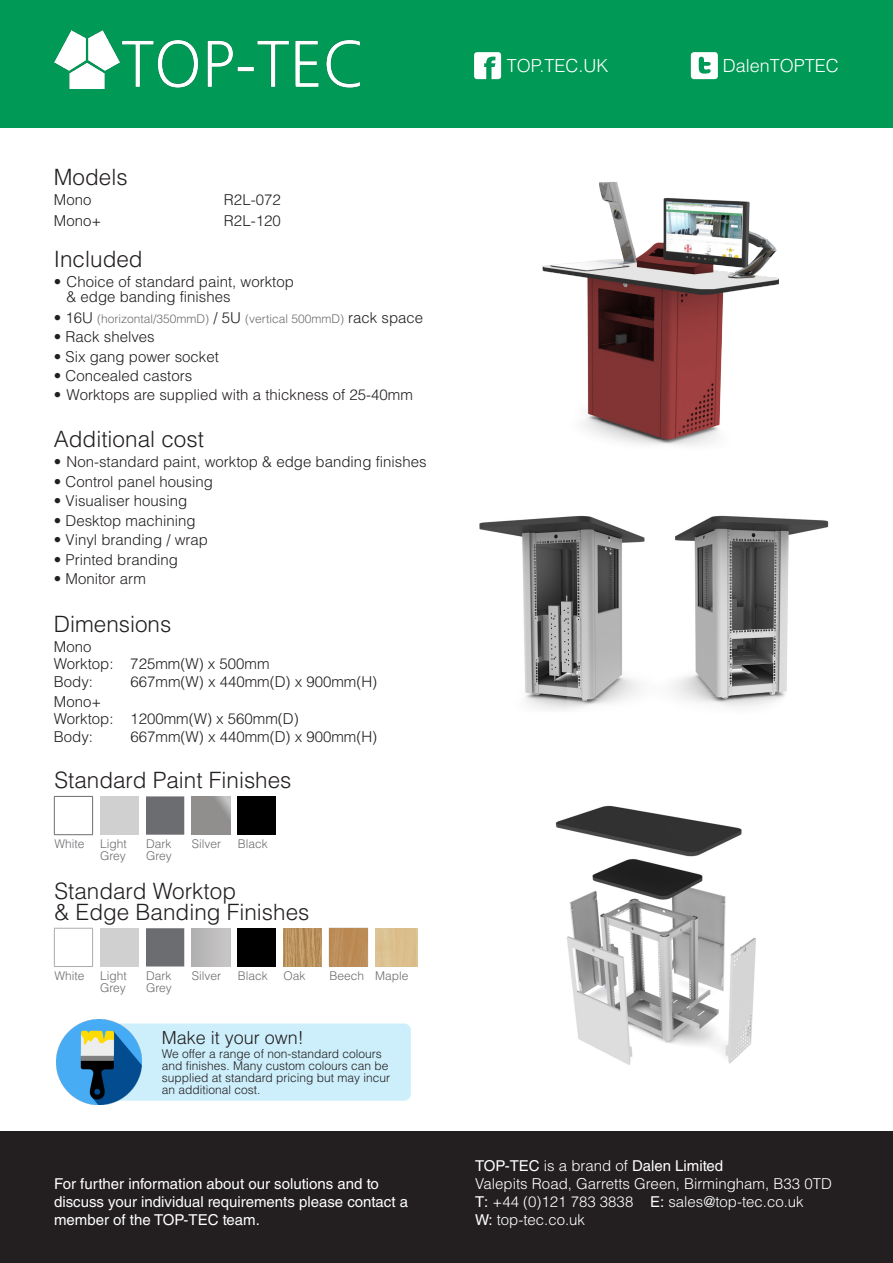
<style>
.page{position:relative;width:893px;height:1263px;background:#fff}
.page>*{position:absolute;margin:0;border:0;box-sizing:border-box;transform-origin:0 0}
.Main_SUBTITLE{font:300 22.5px "Helvetica LT Std";color:#231f20}
.t1{font:300 18px "Helvetica LT Std";color:#fff}
.Body_Style{font:300 18px "Helvetica LT Std";color:#231f20}
.Main_BODY{font:300 15px "Helvetica LT Std";color:#231f20}
.t2{font:15px/18px "Helvetica LT Std";color:#fff}
.t3{font:300 15px "Helvetica LT Std";color:#fff}
.Main_BODY_BULLETS{font:300 15px "Helvetica LT Std";color:#231f20}
.t4{font:300 12px/12px "Helvetica LT Std";color:#6c6d70}
.t5{font:300 12px/12px "Helvetica LT Std";color:#231f20}
.s1{font-size:15px;color:#231f20}
.s2{font-weight:300}
.s3{font-weight:400}
</style>
<div class="page">
<div style="left:0;top:0;width:893px;height:128px;background:#009956"></div>
<div style="left:0;top:1131px;width:893px;height:132px;background:#231f20"></div>
<img style="left:54px;top:30px;width:305px;height:59px">
<svg style="left:474px;top:52px;width:27px;height:27px"></svg>
<svg style="left:691px;top:52px;width:27px;height:27px"></svg>
<img style="left:479px;top:515px;width:350px;height:195px">
<img style="left:555px;top:805px;width:201px;height:260px">
<div style="left:100px;top:796px;width:38px;height:39px;background:#cfd0cf"></div>
<svg style="left:146px;top:796px;width:38px;height:170px"></svg>
<svg style="left:192px;top:796px;width:38px;height:39px"></svg>
<div style="left:238px;top:796px;width:38px;height:39px;background:#000001"></div>
<div style="left:100px;top:928px;width:38px;height:38px;background:#cfd0cf"></div>
<div style="left:192px;top:928px;width:38px;height:38px;background:#bdbcbc"></div>
<div style="left:238px;top:928px;width:38px;height:38px;background:#000001"></div>
<hr style="left:54px;top:796px;width:39px;height:1px;background:#6c6d70">
<hr style="left:54px;top:797px;width:1px;height:37px;background:#6c6d70">
<hr style="left:92px;top:797px;width:1px;height:37px;background:#6c6d70">
<hr style="left:54px;top:834px;width:39px;height:1px;background:#6c6d70">
<hr style="left:54px;top:928px;width:39px;height:1px;background:#aaabaf">
<hr style="left:54px;top:928px;width:1px;height:38px;background:#aaabaf">
<hr style="left:92px;top:928px;width:1px;height:38px;background:#aaabaf">
<hr style="left:329px;top:928px;width:1px;height:38px;background:#aaabaf">
<hr style="left:367px;top:928px;width:1px;height:38px;background:#aaabaf">
<hr style="left:54px;top:966px;width:39px;height:1px;background:#aaabaf">
<hr style="left:329px;top:966px;width:39px;height:1px;background:#aaabaf">
<img style="left:283px;top:928px;width:39px;height:38px">
<img style="left:330px;top:928px;width:37px;height:38px">
<img style="left:375px;top:928px;width:43px;height:38px">
<div style="left:89px;top:1023px;width:322px;height:78px;background:#cdeffb;border-radius:7px"></div>
<img style="left:56px;top:1020px;width:85px;height:84px">
<img style="left:542px;top:182px;width:237px;height:264px">
<p class="Main_SUBTITLE" style="left:54px;top:162px;width:75px">Models</p>
<p class="Main_BODY" style="left:54px;top:190px;width:39px">Mono</p>
<p class="Main_BODY" style="left:224px;top:190px;width:58px">R2L-072</p>
<p class="Main_BODY" style="left:54px;top:211px;width:49px">Mono+</p>
<p class="Main_BODY" style="left:224px;top:211px;width:58px">R2L-120</p>
<p class="Main_SUBTITLE" style="left:54px;top:245px;width:90px">Included</p>
<p class="Main_BODY" style="left:54px;top:272px;width:242px">• Choice of standard paint, worktop</p>
<p class="Main_BODY_BULLETS" style="left:66px;top:287px;width:166px">&amp; edge banding finishes</p>
<p class="t4" style="left:54px;top:313px;width:371px"><span class="s1">• 16U</span> (horizontal/350mmD) <span class="s1">/ 5U</span> (vertical 500mmD) <span class="s1">rack space</span></p>
<p class="Main_BODY" style="left:54px;top:328px;width:102px">• Rack shelves</p>
<p class="Main_BODY" style="left:54px;top:347px;width:167px">• Six gang power socket</p>
<p class="Main_BODY" style="left:54px;top:366px;width:140px">• Concealed castors</p>
<p class="Main_BODY" style="left:54px;top:385px;width:360px">• Worktops are supplied with a thickness of 25-40mm</p>
<p class="Main_SUBTITLE" style="left:54px;top:425px;width:152px">Additional cost</p>
<p class="Main_BODY" style="left:54px;top:452px;width:374px">• Non-standard paint, worktop &amp; edge banding finishes</p>
<p class="Main_BODY" style="left:54px;top:472px;width:160px">• Control panel housing</p>
<p class="Main_BODY" style="left:54px;top:491px;width:135px">• Visualiser housing</p>
<p class="Main_BODY" style="left:54px;top:511px;width:143px">• Desktop machining</p>
<p class="Main_BODY" style="left:54px;top:530px;width:156px">• Vinyl branding / wrap</p>
<p class="Main_BODY" style="left:54px;top:550px;width:126px">• Printed branding</p>
<p class="Main_BODY" style="left:54px;top:570px;width:93px">• Monitor arm</p>
<p class="Main_SUBTITLE" style="left:54px;top:610px;width:119px">Dimensions</p>
<p class="Main_BODY" style="left:54px;top:637px;width:39px">Mono</p>
<p class="Main_BODY" style="left:54px;top:654px;width:217px">Worktop: 725mm(W) x 500mm</p>
<p class="Main_BODY" style="left:54px;top:672px;width:41px">Body:</p>
<p class="Main_BODY" style="left:131px;top:672px;width:248px">667mm(W) x 440mm(D) x 900mm(H)</p>
<p class="Main_BODY" style="left:54px;top:692px;width:49px">Mono+</p>
<p class="Main_BODY" style="left:54px;top:709px;width:246px">Worktop: 1200mm(W) x 560mm(D)</p>
<p class="Main_BODY" style="left:54px;top:727px;width:41px">Body:</p>
<p class="Main_BODY" style="left:131px;top:727px;width:248px">667mm(W) x 440mm(D) x 900mm(H)</p>
<p class="Main_SUBTITLE" style="left:54px;top:766px;width:239px">Standard Paint Finishes</p>
<p class="t4" style="left:54px;top:837px;width:32px">White</p>
<p class="t4" style="left:100px;top:837px;width:28px">Light<br>Grey</p>
<p class="t4" style="left:146px;top:837px;width:27px">Dark<br>Grey</p>
<p class="t4" style="left:192px;top:837px;width:31px">Silver</p>
<p class="t4" style="left:238px;top:837px;width:32px">Black</p>
<p class="Main_SUBTITLE" style="left:54px;top:877px;width:183px">Standard Worktop</p>
<p class="Main_SUBTITLE" style="left:54px;top:898px;width:257px">&amp; Edge Banding Finishes</p>
<p class="t4" style="left:54px;top:970px;width:32px">White</p>
<p class="t4" style="left:100px;top:970px;width:28px">Light<br>Grey</p>
<p class="t4" style="left:146px;top:970px;width:27px">Dark<br>Grey</p>
<p class="t4" style="left:192px;top:970px;width:31px">Silver</p>
<p class="t4" style="left:238px;top:970px;width:32px">Black</p>
<p class="t4" style="left:283px;top:970px;width:24px">Oak</p>
<p class="t4" style="left:329px;top:970px;width:36px">Beech</p>
<p class="t4" style="left:375px;top:970px;width:35px">Maple</p>
<p class="Body_Style" style="left:162px;top:1026px;width:144px">Make it your own!</p>
<p class="t5" style="left:162px;top:1047px;width:230px">We offer a range of non-standard colours and finishes. Many custom colours can be supplied at standard pricing but may incur an additional cost.</p>
<p class="t2" style="left:54px;top:1174px;width:356px">For further information about our solutions and to discuss your individual requirements please contact a member of the TOP-TEC team.</p>
<p class="t1" style="left:507px;top:54px;width:103px">TOP.TEC.UK</p>
<p class="t1" style="left:723px;top:54px;width:118px">DalenTOPTEC</p>
<p class="t2" style="left:475px;top:1156px;width:249px">TOP-TEC <span class="s2">is a brand of</span> Dalen Limited</p>
<p class="t3" style="left:475px;top:1174px;width:358px">Valepits Road, Garretts Green, Birmingham, B33 0TD</p>
<p class="t3" style="left:475px;top:1192px;width:330px"><span class="s3">T:</span> +44 (0)121 783 3838 <span class="s3">E:</span> sales@top-tec.co.uk</p>
<p class="t3" style="left:475px;top:1210px;width:111px"><span class="s3">W:</span> top-tec.co.uk</p>
</div>
